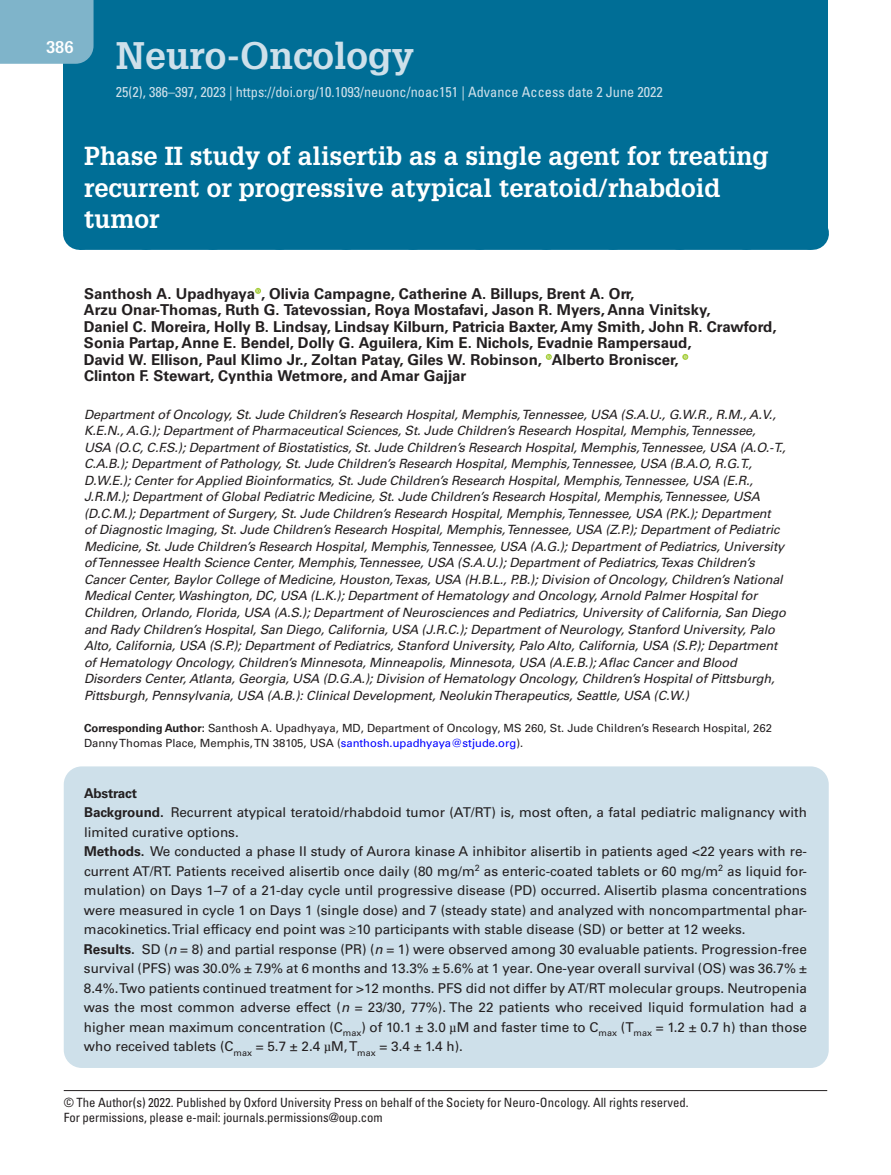
<style>
.page{position:relative;width:891px;height:1175px;background:#fff}
.page>*{position:absolute;margin:0;border:0;box-sizing:border-box;transform-origin:0 0}
.t1{font:700 37.5px "Glypha LT Std";color:#cee0ea}
.t2{font:700 25.5px/31.5px "Glypha LT Std";color:#fff}
.t3{font:700 16.5px "Glypha LT Std";color:#fff}
.t4{font:700 15px/16.5px "Univers LT Std";color:#231f20}
.t5{font:condensed 14.25px "Univers LT Std";color:#cee0ea}
.t6{font:13.5px/19.5px "Univers LT Std";color:#231f20}
.t7{font:italic 12.75px/16.5px "Univers LT Std";letter-spacing:-.01em;color:#231f20}
.t8{font:condensed 12.75px/15px "Univers LT Std";color:#231f20}
.t9{font:11.25px/15px "Univers LT Std";color:#231f20}
.s1{font-weight:700}
.s2{color:#00f}
.s3{font-style:italic}
.s4{font-family:"Gandhari Unicode"}
</style>
<div class="page">
<div style="left:63px;top:0;width:765px;height:166px;background:#006e96"></div>
<div style="left:0;top:0;width:94px;height:64px;background:#7fb4ca"></div>
<div style="left:64px;top:766px;width:765px;height:302px;background:#cee0ea;border-radius:18px"></div>
<hr style="left:64px;top:1090px;width:763px;height:1px;background:#231f20">
<div style="left:63px;top:164px;width:765px;height:67px;background:#006e96"></div>
<div style="left:80px;top:217px;width:732px;height:33px;background:#006e96"></div>
<svg style="left:148px;top:249px;width:630px;height:1px"></svg>
<hr style="left:812px;top:217px;width:1px;height:33px;background:#006e96">
<svg style="left:255px;top:288px;width:6px;height:6px"></svg>
<svg style="left:546px;top:354px;width:6px;height:6px"></svg>
<svg style="left:682px;top:354px;width:6px;height:6px"></svg>
<p class="t3" style="left:46px;top:37px;width:29px">386</p>
<h1 class="t1" style="left:116px;top:32px;width:299px">Neuro-Oncology</h1>
<p class="t5" style="left:116px;top:83px;width:548px">25(2), 386–397, 2023 | https://doi.org/10.1093/neuonc/noac151 | Advance Access date 2 June 2022</p>
<h2 class="t2" style="left:84px;top:140px;width:686px">Phase II study of alisertib as a single agent for treating recurrent or progressive atypical teratoid/rhabdoid tumor</h2>
<p class="t4" style="left:84px;top:285px;width:694px">Santhosh A. Upadhyaya , Olivia Campagne, Catherine A. Billups, Brent A. Orr,<br>Arzu Onar-Thomas, Ruth G. Tatevossian, Roya Mostafavi, Jason R. Myers, Anna Vinitsky,<br>Daniel C. Moreira, Holly B. Lindsay, Lindsay Kilburn, Patricia Baxter, Amy Smith, John R. Crawford, Sonia Partap, Anne E. Bendel, Dolly G. Aguilera, Kim E. Nichols, Evadnie Rampersaud,<br>David W. Ellison, Paul Klimo Jr., Zoltan Patay, Giles W. Robinson, Alberto Broniscer,<br>Clinton F. Stewart, Cynthia Wetmore, and Amar Gajjar</p>
<p class="t7" style="left:84px;top:406px;width:703px">Department of Oncology, St. Jude Children’s Research Hospital, Memphis, Tennessee, USA (S.A.U., G.W.R., R.M., A.V., K.E.N., A.G.); Department of Pharmaceutical Sciences, St. Jude Children’s Research Hospital, Memphis, Tennessee, USA (O.C, C.F.S.); Department of Biostatistics, St. Jude Children’s Research Hospital, Memphis, Tennessee, USA (A.O.-T., C.A.B.); Department of Pathology, St. Jude Children’s Research Hospital, Memphis, Tennessee, USA (B.A.O, R.G.T., D.W.E.); Center for Applied Bioinformatics, St. Jude Children’s Research Hospital, Memphis, Tennessee, USA (E.R., J.R.M.); Department of Global Pediatric Medicine, St. Jude Children’s Research Hospital, Memphis, Tennessee, USA (D.C.M.); Department of Surgery, St. Jude Children’s Research Hospital, Memphis, Tennessee, USA (P.K.); Department of Diagnostic Imaging, St. Jude Children’s Research Hospital, Memphis, Tennessee, USA (Z.P.); Department of Pediatric Medicine, St. Jude Children’s Research Hospital, Memphis, Tennessee, USA (A.G.); Department of Pediatrics, University of Tennessee Health Science Center, Memphis, Tennessee, USA (S.A.U.); Department of Pediatrics, Texas Children’s Cancer Center, Baylor College of Medicine, Houston, Texas, USA (H.B.L., P.B.); Division of Oncology, Children’s National Medical Center, Washington, DC, USA (L.K.); Department of Hematology and Oncology, Arnold Palmer Hospital for Children, Orlando, Florida, USA (A.S.); Department of Neurosciences and Pediatrics, University of California, San Diego and Rady Children’s Hospital, San Diego, California, USA (J.R.C.); Department of Neurology, Stanford University, Palo Alto, California, USA (S.P.); Department of Pediatrics, Stanford University, Palo Alto, California, USA (S.P.); Department of Hematology Oncology, Children’s Minnesota, Minneapolis, Minnesota, USA (A.E.B.); Aflac Cancer and Blood Disorders Center, Atlanta, Georgia, USA (D.G.A.); Division of Hematology Oncology, Children’s Hospital of Pittsburgh, Pittsburgh, Pennsylvania, USA (A.B.): Clinical Development, Neolukin Therapeutics, Seattle, USA (C.W.)</p>
<p class="t9" style="left:84px;top:720px;width:689px"><span class="s1">Corresponding Author:</span> Santhosh A. Upadhyaya, MD, Department of Oncology, MS 260, St. Jude Children’s Research Hospital, 262<br>Danny Thomas Place, Memphis, TN 38105, USA (<span class="s2">santhosh.upadhyaya@stjude.org</span>).</p>
<p class="t6" style="left:84px;top:783px;width:725px"><span class="s1">Abstract<br>Background.</span> Recurrent atypical teratoid/rhabdoid tumor (AT/RT) is, most often, a fatal pediatric malignancy with limited curative options.<br><span class="s1">Methods.</span> We conducted a phase II study of Aurora kinase A inhibitor alisertib in patients aged &lt;22 years with re&shy;current AT/RT. Patients received alisertib once daily (80 mg/m<sup>2</sup> as enteric-coated tablets or 60 mg/m<sup>2</sup> as liquid for&shy;mulation) on Days 1–7 of a 21-day cycle until progressive disease (PD) occurred. Alisertib plasma concentrations were measured in cycle 1 on Days 1 (single dose) and 7 (steady state) and analyzed with noncompartmental phar&shy;macokinetics. Trial efficacy end point was ≥10 participants with stable disease (SD) or better at 12 weeks.<br><span class="s1">Results.</span> SD (<span class="s3">n</span> = 8) and partial response (PR) (<span class="s3">n</span> = 1) were observed among 30 evaluable patients. Progression-free survival (PFS) was 30.0% ± 7.9% at 6 months and 13.3% ± 5.6% at 1 year. One-year overall survival (OS) was 36.7% ± 8.4%. Two patients continued treatment for &gt;12 months. PFS did not differ by AT/RT molecular groups. Neutropenia was the most common adverse effect (<span class="s3">n</span> = 23/30, 77%). The 22 patients who received liquid formulation had a higher mean maximum concentration (C<sub>max</sub>) of 10.1 ± 3.0 <span class="s4">µ</span>M and faster time to C<sub>max</sub> (T<sub>max</sub> = 1.2 ± 0.7 h) than those who received tablets (C<sub>max</sub> = 5.7 ± 2.4 <span class="s4">µ</span>M, T<sub>max</sub> = 3.4 ± 1.4 h).</p>
<p class="t8" style="left:64px;top:1095px;width:626px">© The Author(s) 2022. Published by Oxford University Press on behalf of the Society for Neuro-Oncology. All rights reserved.<br>For permissions, please e-mail: journals.permissions@oup.com</p>
</div>
